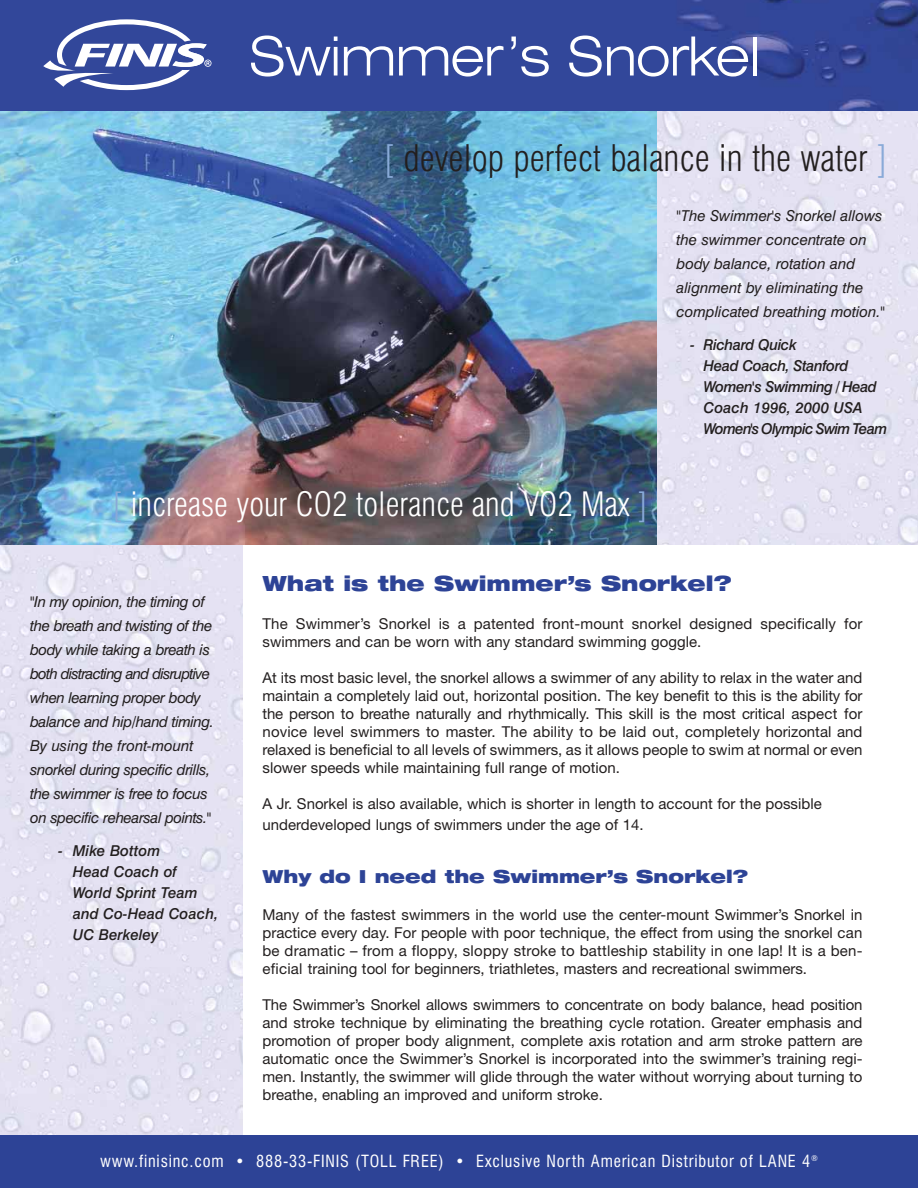
<style>
.page{position:relative;width:918px;height:1188px;background:#fff}
.page>*{position:absolute;margin:0;border:0;box-sizing:border-box;transform-origin:0 0}
.t1{font:300 expanded 54px "Swiss 721 BT";letter-spacing:-.035em;color:#fff}
.t2{font:300 condensed 36px "Swiss 721 BT";color:#231f1f}
.t3{font:300 condensed 33px "Swiss 721 BT";color:#fff}
.t4{font:900 expanded 21px "Helvetica Neue";color:#2d4396}
.t5{font:900 expanded 18px "Helvetica Neue";color:#2d4396}
.t6{font:condensed 16.35px "Swiss 721 BT";letter-spacing:.05em;color:#fff}
.t7{font:15px/18px "Helvetica Neue";color:#231f1f;text-align:justify}
.t8{font:italic 15px/24px "Swiss 721 BT";letter-spacing:-.025em;color:#231f1f}
.t9{font:italic 500 15px/21px "Swiss 721 BT";letter-spacing:-.015em;color:#231f1f}
.t10{font:italic 15px/24px "Swiss 721 BT";color:#231f1f}
.s1{color:#89aad8}
</style>
<div class="page">
<img style="left:657px;top:110px;width:261px;height:434px">
<img style="left:0;top:544px;width:243px;height:592px">
<img style="left:0;top:110px;width:657px;height:434px">
<div style="left:0;top:0;width:918px;height:110px;background:#32479a"></div>
<div style="left:0;top:1136px;width:918px;height:52px;background:#2d4396"></div>
<svg style="left:43px;top:19px;width:169px;height:71px"></svg>
<h1 class="t1" style="left:248px;top:37px;width:514px">Swimmer’s Snorkel</h1>
<h2 class="t2" style="left:383px;top:145px;width:507px"><span class="s1">[</span> develop perfect balance in the water <span class="s1">]</span></h2>
<h3 class="t3" style="left:112px;top:493px;width:538px"><span class="s1">[</span> increase your CO2 tolerance and VO2 Max <span class="s1">]</span></h3>
<p class="t10" style="left:677px;top:206px;width:210px">"The Swimmer's Snorkel allows the swimmer concentrate on body balance, rotation and alignment by eliminating the complicated breathing motion."</p>
<p class="t9" style="left:704px;top:336px;width:185px;text-indent:-14px">- Richard Quick<br>Head Coach, Stanford<br>Women's Swimming / Head<br>Coach 1996, 2000 USA<br>Women's Olympic Swim Team</p>
<p class="t8" style="left:30px;top:591px;width:185px">"In my opinion, the timing of the breath and twisting of the body while taking a breath is both distracting and disruptive when learning proper body balance and hip/hand timing.<br>By using the front-mount snorkel during specific drills, the swimmer is free to focus on specific rehearsal points."</p>
<p class="t9" style="left:73px;top:842px;width:147px;text-indent:-15px">- Mike Bottom<br>Head Coach of<br>World Sprint Team and Co-Head Coach,<br>UC Berkeley</p>
<h3 class="t4" style="left:263px;top:575px;width:471px">What is the Swimmer’s Snorkel?</h3>
<p class="t7" style="left:263px;top:616px;width:602px">The Swimmer’s Snorkel is a patented front-mount snorkel designed specifically for swimmers and can be worn with any standard swimming goggle.</p>
<p class="t7" style="left:263px;top:670px;width:602px">At its most basic level, the snorkel allows a swimmer of any ability to relax in the water and maintain a completely laid out, horizontal position. The key benefit to this is the ability for the person to breathe naturally and rhythmically. This skill is the most critical aspect for novice level swimmers to master. The ability to be laid out, completely horizontal and relaxed is beneficial to all levels of swimmers, as it allows people to swim at normal or even slower speeds while maintaining full range of motion.</p>
<p class="t7" style="left:263px;top:795px;width:561px;line-height:20.5px">A Jr. Snorkel is also available, which is shorter in length to account for the possible underdeveloped lungs of swimmers under the age of 14.</p>
<p class="t5" style="left:263px;top:869px;width:487px">Why do I need the Swimmer’s Snorkel?</p>
<p class="t7" style="left:263px;top:907px;width:602px">Many of the fastest swimmers in the world use the center-mount Swimmer’s Snorkel in practice every day. For people with poor technique, the effect from using the snorkel can be dramatic – from a floppy, sloppy stroke to battleship stability in one lap! It is a ben&shy;eficial training tool for beginners, triathletes, masters and recreational swimmers.</p>
<p class="t7" style="left:263px;top:997px;width:602px">The Swimmer’s Snorkel allows swimmers to concentrate on body balance, head position and stroke technique by eliminating the breathing cycle rotation. Greater emphasis and promotion of proper body alignment, complete axis rotation and arm stroke pattern are automatic once the Swimmer’s Snorkel is incorporated into the swimmer’s training regi&shy;men. Instantly, the swimmer will glide through the water without worrying about turning to breathe, enabling an improved and uniform stroke.</p>
<p class="t6" style="left:100px;top:1156px;width:719px">www.finisinc.com • 888-33-FINIS (TOLL FREE) • Exclusive North American Distributor of LANE 4<sup>®</sup></p>
</div>
